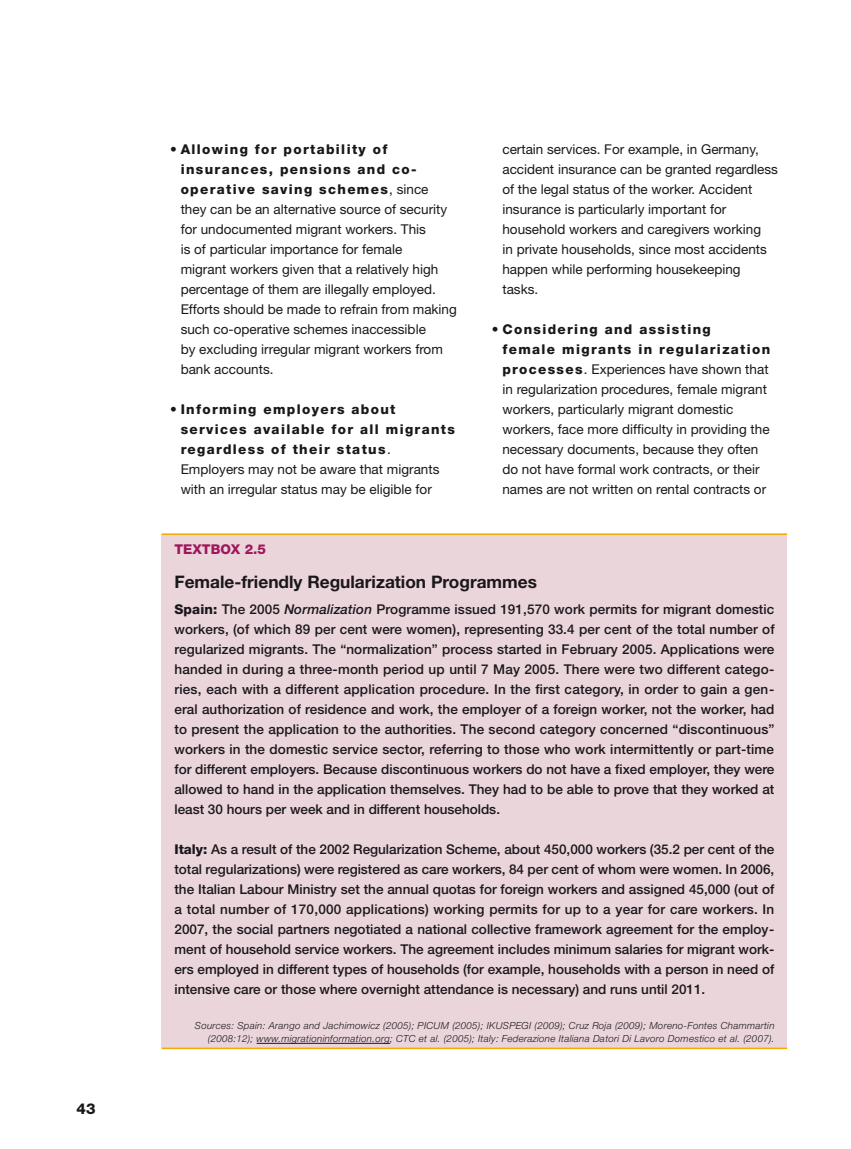
<style>
.page{position:relative;width:851px;height:1149px;background:#fff}
.page>*{position:absolute;margin:0;border:0;box-sizing:border-box;transform-origin:0 0}
.t1{font:700 17.25px "Helvetica Neue LT Pro";color:#1a171b}
.t2{font:800 15px "Helvetica Neue LT Pro";color:#1a171b}
.t3{font:500 13.5px/20px "Helvetica Neue LT Pro";color:#1a171b;text-align:justify}
.t4{font:13.5px/20px "Helvetica Neue LT Pro";color:#1a171b}
.t5{font:800 13.5px/20px "Helvetica Neue LT Pro";letter-spacing:.1em;color:#1a171b}
.t6{font:800 13.5px "Helvetica Neue LT Pro";color:#9f165b}
.t7{font:italic 300 9.75px/13.5px "Helvetica Neue LT Pro";letter-spacing:.03em;color:#1a171b;text-align:right}
.s1{font-weight:500}
.s2{font-weight:800}
.s3{font-weight:400}
.s4{font-style:italic}
</style>
<div class="page">
<div style="left:162px;top:534px;width:625px;height:513px;background:#ead5db"></div>
<hr style="left:162px;top:533px;width:625px;height:1px;background:#f6a800">
<hr style="left:162px;top:1047px;width:625px;height:1px;background:#f6a800">
<hr style="left:256px;top:1042px;width:134px;height:1px;background:#1a171b">
<p class="t2" style="left:77px;top:1099px;width:20px">43</p>
<p class="t4" style="left:181px;top:139px;width:278px;text-indent:-11px"><span class="s1">•</span> <span class="s2">Allowing for portability of insurances, pensions and co&shy;operative saving schemes</span>, since they can be an alternative source of security for undocumented migrant workers. This<br>is of particular importance for female<br>migrant workers given that a relatively high percentage of them are illegally employed.<br>Efforts should be made to refrain from making such co-operative schemes inaccessible<br>by excluding irregular migrant workers from bank accounts.</p>
<p class="t5" style="left:181px;top:399px;width:276px;text-indent:-11px"><span class="s1">•</span> I nforming employers about services available for all migrants regardless of their status<span class="s3">.<br>Employers may not be aware that migrants with an irregular status may be eligible for</span></p>
<p class="t4" style="left:502px;top:139px;width:277px">certain services. For example, in Germany, accident insurance can be granted regardless of the legal status of the worker. Accident insurance is particularly important for household workers and caregivers working<br>in private households, since most accidents happen while performing housekeeping tasks.</p>
<p class="t4" style="left:502px;top:319px;width:269px;text-indent:-11px"><span class="s1">•</span> <span class="s2">Considering and assisting<br>female migrants in regularization processes</span>. Experiences have shown that in regularization procedures, female migrant workers, particularly migrant domestic workers, face more difficulty in providing the necessary documents, because they often do not have formal work contracts, or their names are not written on rental contracts or</p>
<p class="t6" style="left:174px;top:541px;width:92px">TEXTBOX 2.5</p>
<p class="t1" style="left:174px;top:571px;width:364px">Female-friendly Regularization Programmes</p>
<p class="t3" style="left:174px;top:599px;width:601px"><span class="s2">Spain:</span> The 2005 <span class="s4">Normalization</span> Programme issued 191,570 work permits for migrant domestic workers, (of which 89 per cent were women), representing 33.4 per cent of the total number of regularized migrants. The “normalization” process started in February 2005. Applications were handed in during a three-month period up until 7 May 2005. There were two different catego&shy;ries, each with a different application procedure. In the first category, in order to gain a gen&shy;eral authorization of residence and work, the employer of a foreign worker, not the worker, had to present the application to the authorities. The second category concerned “discontinuous” workers in the domestic service sector, referring to those who work intermittently or part-time for different employers. Because discontinuous workers do not have a fixed employer, they were allowed to hand in the application themselves. They had to be able to prove that they worked at least 30 hours per week and in different households.</p>
<p class="t3" style="left:174px;top:838px;width:601px"><span class="s2">Italy:</span> As a result of the 2002 Regularization Scheme, about 450,000 workers (35.2 per cent of the total regularizations) were registered as care workers, 84 per cent of whom were women. In 2006, the Italian Labour Ministry set the annual quotas for foreign workers and assigned 45,000 (out of a total number of 170,000 applications) working permits for up to a year for care workers. In 2007, the social partners negotiated a national collective framework agreement for the employ&shy;ment of household service workers. The agreement includes minimum salaries for migrant work&shy;ers employed in different types of households (for example, households with a person in need of intensive care or those where overnight attendance is necessary) and runs until 2011.</p>
<p class="t7" style="left:195px;top:1018px;width:581px">Sources: Spain: Arango and Jachimowicz (2005); PICUM (2005); IKUSPEGI (2009); Cruz Roja (2009); Moreno-Fontes Chammartin (2008:12); www.migrationinformation.org; CTC et al. (2005); Italy: Federazione Italiana Datori Di Lavoro Domestico et al. (2007).</p>
</div>
